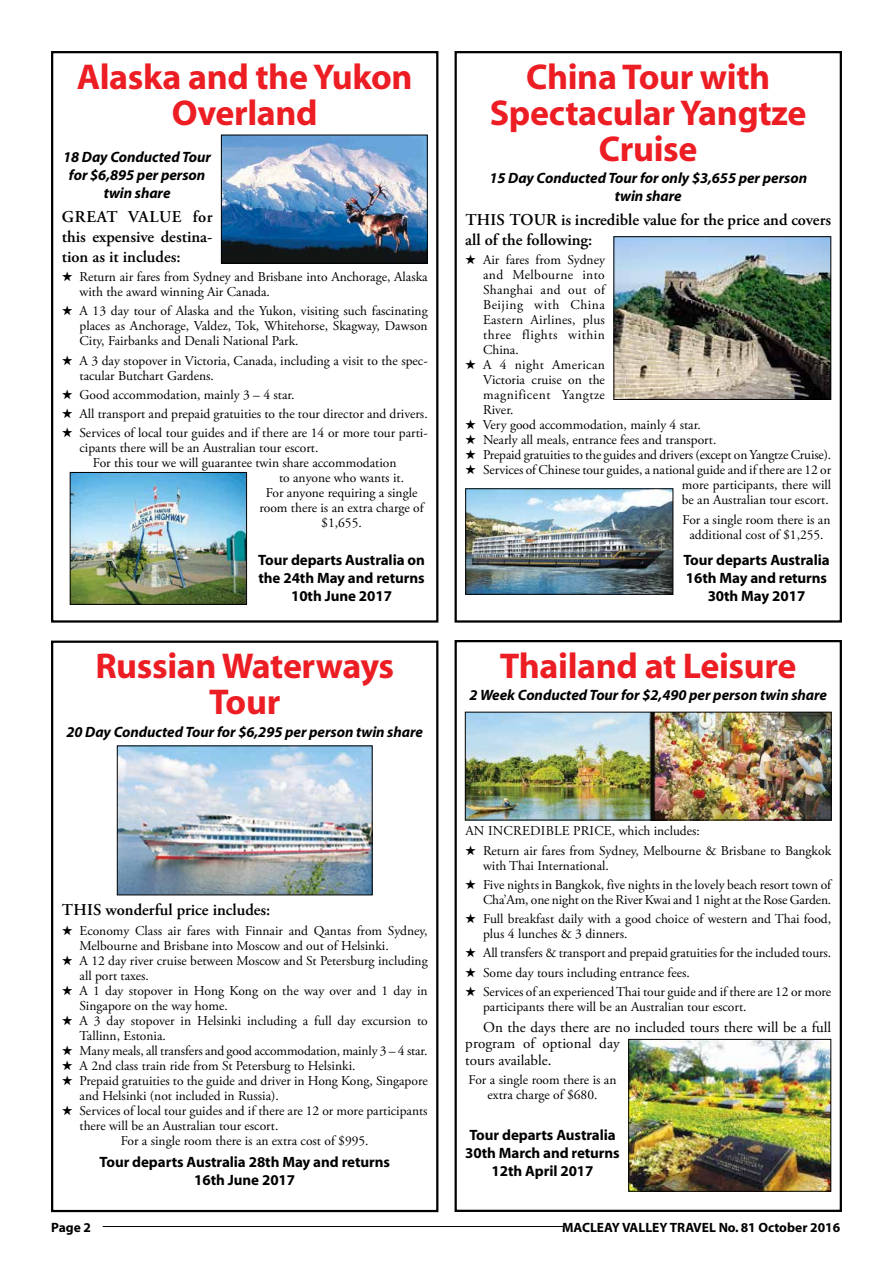
<style>
.page{position:relative;width:893px;height:1263px;background:#fff}
.page>*{position:absolute;margin:0;border:0;box-sizing:border-box;transform-origin:0 0}
.t1{font:700 36px/36px "Myriad";letter-spacing:-.01em;color:#ed1d24;text-align:center}
.t2{font:600 16.5px/19.8px "Adobe Garamond Pro";color:#000;text-align:justify}
.t3{font:700 15px/18px "Myriad";letter-spacing:-.005em;color:#000;text-align:center}
.t4{font:italic 700 15px/18px "Myriad";letter-spacing:-.005em;color:#000;text-align:center}
.t5{font:15px/16.5px "Adobe Garamond Pro";color:#000}
.t6{font:13.5px/19.2px "Adobe Garamond Pro";color:#000}
.t7{font:13.5px "Adobe Garamond Pro";letter-spacing:.04em;color:#000}
.t8{font:700 13.5px "Myriad";color:#000}
.t9{font:13.5px "Adobe Garamond Pro";letter-spacing:.03em;color:#000}
.t10{font:13.5px "Adobe Garamond Pro";letter-spacing:.02em;color:#000}
.t11{font:13.5px "Adobe Garamond Pro";letter-spacing:.025em;color:#000}
</style>
<div class="page">
<hr style="left:103px;top:1226px;width:460px;height:1px;background:#000">
<div style="left:455px;top:640px;width:387px;height:572px;border:2px solid #000"></div>
<div style="left:51px;top:51px;width:387px;height:572px;border:2px solid #000"></div>
<div style="left:51px;top:640px;width:387px;height:572px;border:2px solid #000"></div>
<div style="left:455px;top:51px;width:387px;height:572px;border:2px solid #000"></div>
<img style="left:223px;top:137px;width:203px;height:125px">
<div style="left:221px;top:135px;width:207px;height:129px;border:1px solid #000"></div>
<img style="left:72px;top:474px;width:173px;height:129px">
<div style="left:70px;top:472px;width:177px;height:133px;border:1px solid #000"></div>
<img style="left:615px;top:238px;width:214px;height:160px">
<div style="left:613px;top:236px;width:218px;height:164px;border:1px solid #000"></div>
<img style="left:467px;top:490px;width:204px;height:103px">
<div style="left:465px;top:488px;width:208px;height:107px;border:1px solid #000"></div>
<img style="left:119px;top:747px;width:252px;height:146px">
<img style="left:467px;top:714px;width:363px;height:104px">
<div style="left:465px;top:712px;width:367px;height:108px;border:1px solid #000"></div>
<img style="left:630px;top:1041px;width:199px;height:149px">
<div style="left:628px;top:1039px;width:203px;height:153px;border:1px solid #000"></div>
<h1 class="t1" style="left:77px;top:60px;width:337px">Alaska and the Yukon<br>Overland</h1>
<p class="t4" style="left:63px;top:149px;width:149px">18 Day Conducted Tour for $6,895 per person twin share</p>
<p class="t2" style="left:62px;top:207px;width:152px">GREAT VALUE for this expensive destina&shy;tion as it includes:</p>
<p class="t6" style="left:80px;top:270px;width:350px;line-height:15px">Return air fares from Sydney and Brisbane into Anchorage, Alaska with the award winning Air Canada.</p>
<p class="t6" style="left:80px;top:304px;width:350px;line-height:15px;text-align:justify">A 13 day tour of Alaska and the Yukon, visiting such fascinating places as Anchorage, Valdez, Tok, Whitehorse, Skagway, Dawson City, Fairbanks and Denali National Park.</p>
<p class="t6" style="left:80px;top:353px;width:350px;line-height:15px">A 3 day stopover in Victoria, Canada, including a visit to the spec&shy;tacular Butchart Gardens.</p>
<p class="t6" style="left:80px;top:386px;width:350px">Good accommodation, mainly 3 – 4 star.<br>All transport and prepaid gratuities to the tour director and drivers.<br>Services of local tour guides and if there are 14 or more tour parti-</p>
<p class="t6" style="left:80px;top:439px;width:240px">cipants there will be an Australian tour escort.</p>
<p class="t6" style="left:93px;top:454px;width:305px">For this tour we will guarantee twin share accommodation</p>
<p class="t6" style="left:279px;top:469px;width:126px">to anyone who wants it.</p>
<p class="t6" style="left:266px;top:484px;width:153px">For anyone requiring a single</p>
<p class="t6" style="left:259px;top:499px;width:166px">room there is an extra charge of</p>
<p class="t6" style="left:321px;top:514px;width:42px">$1,655.</p>
<p class="t3" style="left:258px;top:551px;width:168px">Tour departs Australia on the 24th May and returns<br>10th June 2017</p>
<h1 class="t1" style="left:95px;top:649px;width:300px">Russian Waterways<br>Tour</h1>
<p class="t4" style="left:66px;top:723px;width:358px">20 Day Conducted Tour for $6,295 per person twin share</p>
<p class="t2" style="left:62px;top:900px;width:210px">THIS wonderful price includes:</p>
<p class="t6" style="left:80px;top:921px;width:350px">Economy Class air fares with Finnair and Qantas from Sydney,</p>
<p class="t6" style="left:80px;top:936px;width:311px">Melbourne and Brisbane into Moscow and out of Helsinki.</p>
<p class="t6" style="left:80px;top:951px;width:350px">A 12 day river cruise between Moscow and St Petersburg including</p>
<p class="t6" style="left:80px;top:966px;width:71px">all port taxes.</p>
<p class="t6" style="left:80px;top:981px;width:350px">A 1 day stopover in Hong Kong on the way over and 1 day in</p>
<p class="t6" style="left:80px;top:996px;width:150px">Singapore on the way home.</p>
<p class="t6" style="left:80px;top:1011px;width:350px">A 3 day stopover in Helsinki including a full day excursion to</p>
<p class="t6" style="left:80px;top:1026px;width:88px">Tallinn, Estonia.</p>
<p class="t6" style="left:80px;top:1041px;width:349px">Many meals, all transfers and good accommodation, mainly 3 – 4 star.</p>
<p class="t6" style="left:80px;top:1056px;width:277px">A 2nd class train ride from St Petersburg to Helsinki.</p>
<p class="t6" style="left:80px;top:1071px;width:350px">Prepaid gratuities to the guide and driver in Hong Kong, Singapore</p>
<p class="t6" style="left:80px;top:1086px;width:201px">and Helsinki (not included in Russia).</p>
<p class="t6" style="left:80px;top:1101px;width:350px">Services of local tour guides and if there are 12 or more participants</p>
<p class="t6" style="left:80px;top:1116px;width:200px">there will be an Australian tour escort.</p>
<p class="t6" style="left:121px;top:1131px;width:249px">For a single room there is an extra cost of $995.</p>
<p class="t3" style="left:99px;top:1153px;width:292px">Tour departs Australia 28th May and returns<br>16th June 2017</p>
<h1 class="t1" style="left:490px;top:60px;width:318px">China Tour with<br>Spectacular Yangtze<br>Cruise</h1>
<p class="t4" style="left:489px;top:170px;width:319px">15 Day Conducted Tour for only $3,655 per person twin share</p>
<p class="t2" style="left:465px;top:210px;width:367px">THIS TOUR is incredible value for the price and covers all of the following:</p>
<p class="t6" style="left:483px;top:251px;width:123px">Air fares from Sydney</p>
<p class="t9" style="left:483px;top:267px;width:123px">and Melbourne into</p>
<p class="t10" style="left:483px;top:282px;width:123px">Shanghai and out of</p>
<p class="t7" style="left:483px;top:297px;width:123px">Beijing with China</p>
<p class="t6" style="left:483px;top:311px;width:123px">Eastern Airlines, plus</p>
<p class="t7" style="left:483px;top:327px;width:123px">three flights within</p>
<p class="t6" style="left:483px;top:341px;width:37px">China.</p>
<p class="t11" style="left:483px;top:357px;width:123px">A 4 night American</p>
<p class="t6" style="left:483px;top:371px;width:123px">Victoria cruise on the</p>
<p class="t7" style="left:483px;top:387px;width:123px">magnificent Yangtze</p>
<p class="t6" style="left:483px;top:401px;width:32px">River.</p>
<p class="t6" style="left:483px;top:416px;width:219px">Very good accommodation, mainly 4 star.</p>
<p class="t6" style="left:483px;top:431px;width:235px">Nearly all meals, entrance fees and transport.</p>
<p class="t6" style="left:483px;top:446px;width:350px">Prepaid gratuities to the guides and drivers (except on Yangtze Cruise).</p>
<p class="t6" style="left:483px;top:461px;width:350px">Services of Chinese tour guides, a national guide and if there are 12 or</p>
<p class="t6" style="left:682px;top:476px;width:151px">more participants, there will</p>
<p class="t6" style="left:682px;top:491px;width:148px">be an Australian tour escort.</p>
<p class="t6" style="left:683px;top:512px;width:149px;line-height:15px;text-align:center">For a single room there is an additional cost of $1,255.</p>
<p class="t3" style="left:683px;top:552px;width:148px">Tour departs Australia<br>16th May and returns<br>30th May 2017</p>
<h1 class="t1" style="left:500px;top:649px;width:298px">Thailand at Leisure</h1>
<p class="t4" style="left:469px;top:686px;width:359px">2 Week Conducted Tour for $2,490 per person twin share</p>
<p class="t6" style="left:483px;top:822px;width:350px;text-indent:-18px">AN INCREDIBLE PRICE, which includes:<br>Return air fares from Sydney, Melbourne &amp; Brisbane to Bangkok</p>
<p class="t6" style="left:483px;top:856px;width:350px">with Thai International.<br>Five nights in Bangkok, five nights in the lovely beach resort town of</p>
<p class="t6" style="left:483px;top:890px;width:350px">Cha’Am, one night on the River Kwai and 1 night at the Rose Garden.<br>Full breakfast daily with a good choice of western and Thai food,</p>
<p class="t6" style="left:483px;top:925px;width:350px">plus 4 lunches &amp; 3 dinners.<br>All transfers &amp; transport and prepaid gratuities for the included tours.<br>Some day tours including entrance fees.<br>Services of an experienced Thai tour guide and if there are 12 or more</p>
<p class="t6" style="left:483px;top:997px;width:265px">participants there will be an Australian tour escort.</p>
<p class="t5" style="left:465px;top:1019px;width:367px;text-indent:18px">On the days there are no included tours there will be a full program of optional day<br>tours available.</p>
<p class="t6" style="left:469px;top:1073px;width:149px;line-height:15px;text-align:center">For a single room there is an extra charge of $680.</p>
<p class="t3" style="left:465px;top:1127px;width:156px">Tour departs Australia<br>30th March and returns<br>12th April 2017</p>
<p class="t8" style="left:51px;top:1220px;width:41px">Page 2</p>
<p class="t8" style="left:562px;top:1220px;width:280px">MACLEAY VALLEY TRAVEL No. 81 October 2016</p>
</div>
